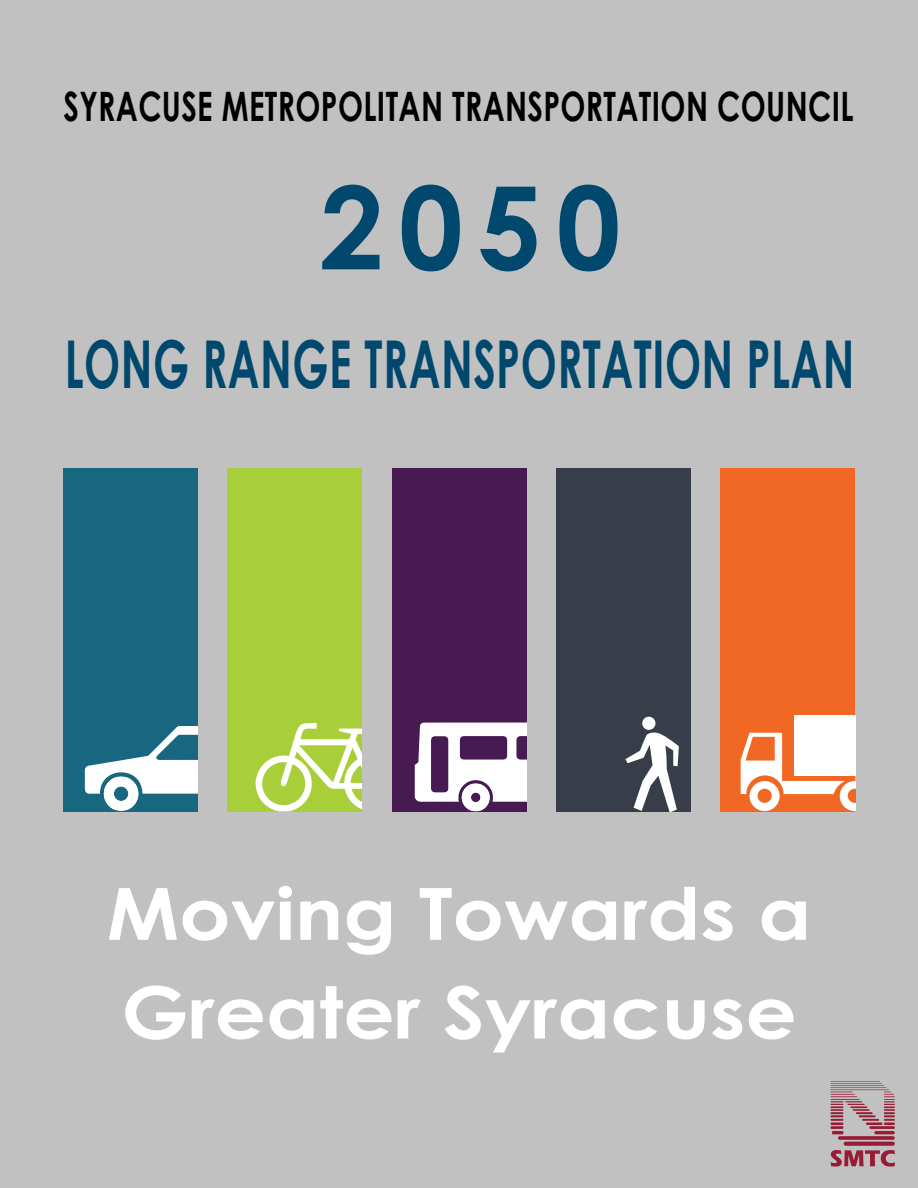
<style>
.page{position:relative;width:918px;height:1188px;background:#c1c1c1}
.page>*{position:absolute;margin:0;border:0;box-sizing:border-box;transform-origin:0 0}
.t1{font:700 115.05px "Century Gothic";color:#00486d}
.t2{font:700 72px/98.7px "Century Gothic";color:#fff;scale:1.12 1}
.t3{font:700 66px "Century Gothic";letter-spacing:.01em;color:#00486d;scale:.65 1}
.t4{font:700 40.5px "Century Gothic";letter-spacing:.01em;color:#000;scale:.74 1}
</style>
<div class="page">
<div style="left:63px;top:468px;width:134px;height:343px;background:#176781"></div>
<div style="left:392px;top:468px;width:134px;height:343px;background:#471b51"></div>
<div style="left:556px;top:468px;width:135px;height:343px;background:#373e49"></div>
<div style="left:721px;top:468px;width:134px;height:343px;background:#f16824"></div>
<div style="left:227px;top:468px;width:135px;height:343px;background:#a8cf39"></div>
<svg style="left:85px;top:726px;width:112px;height:86px"></svg>
<svg style="left:256px;top:723px;width:106px;height:89px"></svg>
<svg style="left:415px;top:722px;width:111px;height:90px"></svg>
<div style="left:795px;top:715px;width:60px;height:61px;background:#fff"></div>
<svg style="left:741px;top:733px;width:114px;height:78px"></svg>
<svg style="left:625px;top:717px;width:54px;height:94px"></svg>
<svg style="left:830px;top:1081px;width:65px;height:86px"></svg>
<p class="t4" style="left:63px;top:75px;width:1069px">SYRACUSE METROPOLITAN TRANSPORTATION COUNCIL</p>
<h1 class="t1" style="left:320px;top:140px;width:302px">2050</h1>
<h3 class="t3" style="left:65px;top:314px;width:1217px">LONG RANGE TRANSPORTATION PLAN</h3>
<h2 class="t2" style="left:107px;top:861px;width:631px">Moving Towards a<br>Greater Syracuse</h2>
</div>
